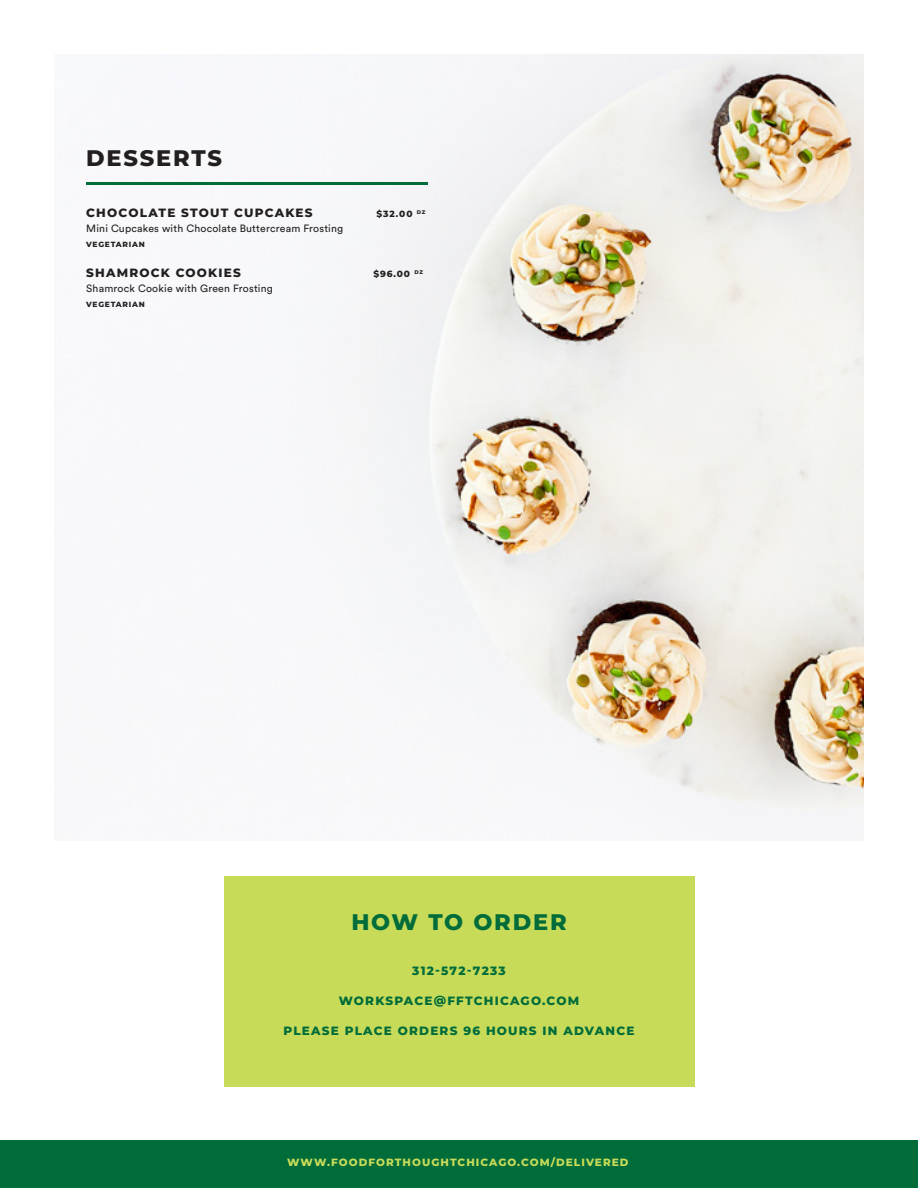
<style>
.page{position:relative;width:918px;height:1188px;background:#fff}
.page>*{position:absolute;margin:0;border:0;box-sizing:border-box;transform-origin:0 0}
.t1{font:800 22.5px "Montserrat";letter-spacing:.08em;color:#006c3a}
.t2{font:800 22.5px "Montserrat";letter-spacing:.08em;color:#231f20}
.t3{font:800 12px "Montserrat";letter-spacing:.1em;color:#006c3a}
.t4{font:800 12px "Montserrat";letter-spacing:.1em;color:#231f20}
.t5{font:10.5px "Circular Std";letter-spacing:.02em;color:#231f20}
.t6{font:800 10.5px "Montserrat";letter-spacing:.1em;color:#c7db59}
.t7{font:800 9px "Montserrat";letter-spacing:.1em;color:#231f20}
.t8{font:800 7.5px "Montserrat";letter-spacing:.1em;color:#231f20}
</style>
<div class="page">
<div style="left:224px;top:877px;width:470px;height:210px;background:#c7db59"></div>
<img style="left:86px;top:54px;width:778px;height:776px">
<div style="left:0;top:1140px;width:918px;height:48px;background:#006c3a"></div>
<hr style="left:86px;top:182px;width:342px;height:2px;background:#006c3a">
<p class="t2" style="left:86px;top:142px;width:137px">DESSERTS</p>
<p class="t4" style="left:86px;top:204px;width:228px">CHOCOLATE STOUT CUPCAKES</p>
<p class="t7" style="left:377px;top:208px;width:50px">$32.00 <sup>DZ</sup></p>
<p class="t5" style="left:86px;top:222px;width:259px">Mini Cupcakes with Chocolate Buttercream Frosting</p>
<p class="t8" style="left:86px;top:239px;width:60px">VEGETARIAN</p>
<p class="t4" style="left:86px;top:264px;width:156px">SHAMROCK COOKIES</p>
<p class="t7" style="left:373px;top:268px;width:51px">$96.00 <sup>DZ</sup></p>
<p class="t5" style="left:86px;top:282px;width:188px">Shamrock Cookie with Green Frosting</p>
<p class="t8" style="left:86px;top:299px;width:60px">VEGETARIAN</p>
<p class="t1" style="left:351px;top:906px;width:217px">HOW TO ORDER</p>
<p class="t3" style="left:412px;top:962px;width:95px">312-572-7233</p>
<p class="t3" style="left:339px;top:992px;width:242px">WORKSPACE@FFTCHICAGO.COM</p>
<p class="t3" style="left:284px;top:1022px;width:352px">PLEASE PLACE ORDERS 96 HOURS IN ADVANCE</p>
<p class="t6" style="left:287px;top:1155px;width:343px">WWW.FOODFORTHOUGHTCHICAGO.COM/DELIVERED</p>
</div>
